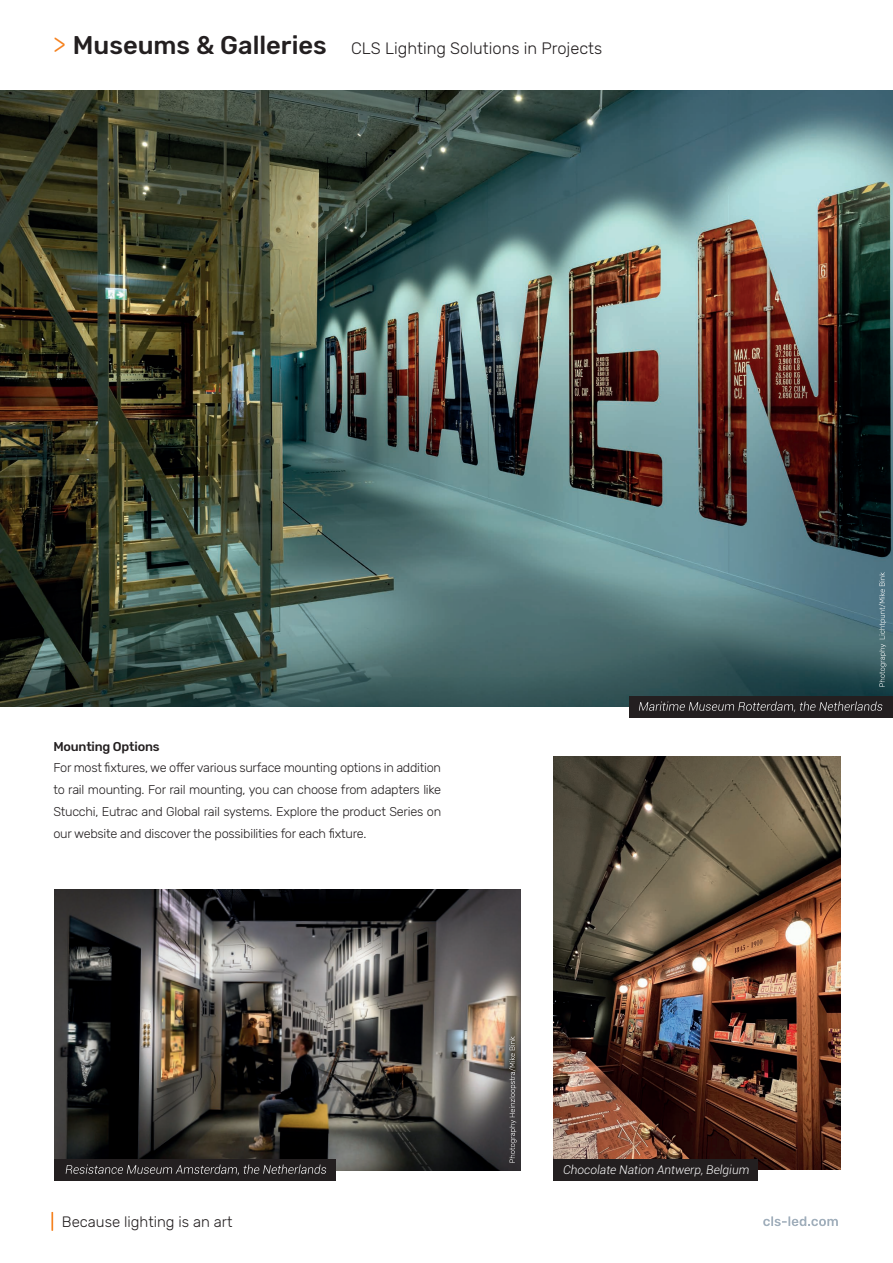
<style>
.page{position:relative;width:893px;height:1263px;background:#fff}
.page>*{position:absolute;margin:0;border:0;box-sizing:border-box;transform-origin:0 0}
.t1{font:300 16.5px "Rubik";color:#231f20}
.t2{font:300 15px "Rubik";color:#231f20}
.t3{font:300 12.75px/21.8px "Rubik";letter-spacing:-.02em;color:#231f20;text-align:justify}
.t4{font:500 12.75px "Rubik";letter-spacing:-.015em;color:#231f20}
.t5{font:italic 300 12px "Roboto";color:#fff}
.s1{font-size:27px;color:#f58220}
.s2{font-weight:500;font-size:25.5px}
</style>
<div class="page">
<img style="left:0;top:90px;width:893px;height:616px">
<img style="left:553px;top:757px;width:287px;height:413px">
<svg style="left:51px;top:1212px;width:2px;height:19px"></svg>
<svg style="left:763px;top:1216px;width:75px;height:10px"></svg>
<div style="left:629px;top:697px;width:264px;height:21px;background:#231f20"></div>
<svg style="left:639px;top:701px;width:243px;height:11px"></svg>
<img style="left:54px;top:889px;width:467px;height:281px">
<svg style="left:879px;top:572px;width:7px;height:115px"></svg>
<div style="left:54px;top:1160px;width:282px;height:21px;background:#231f20"></div>
<svg style="left:66px;top:1164px;width:260px;height:11px"></svg>
<div style="left:553px;top:1159px;width:205px;height:22px;background:#231f20"></div>
<svg style="left:509px;top:1036px;width:7px;height:127px"></svg>
<p class="t1" style="left:53px;top:39px;width:551px"><span class="s1">&gt;</span> <span class="s2">Museums &amp; Galleries</span> CLS Lighting Solutions in Projects</p>
<p class="t4" style="left:53px;top:739px;width:108px">Mounting Options</p>
<p class="t3" style="left:53px;top:757px;width:389px">For most fixtures, we offer various surface mounting options in addition to rail mounting. For rail mounting, you can choose from adapters like Stucchi, Eutrac and Global rail systems. Explore the product Series on our website and discover the possibilities for each fixture.</p>
<p class="t2" style="left:62px;top:1213px;width:172px">Because lighting is an art</p>
<p class="t5" style="left:563px;top:1161px;width:188px">Chocolate Nation Antwerp, Belgium</p>
</div>
